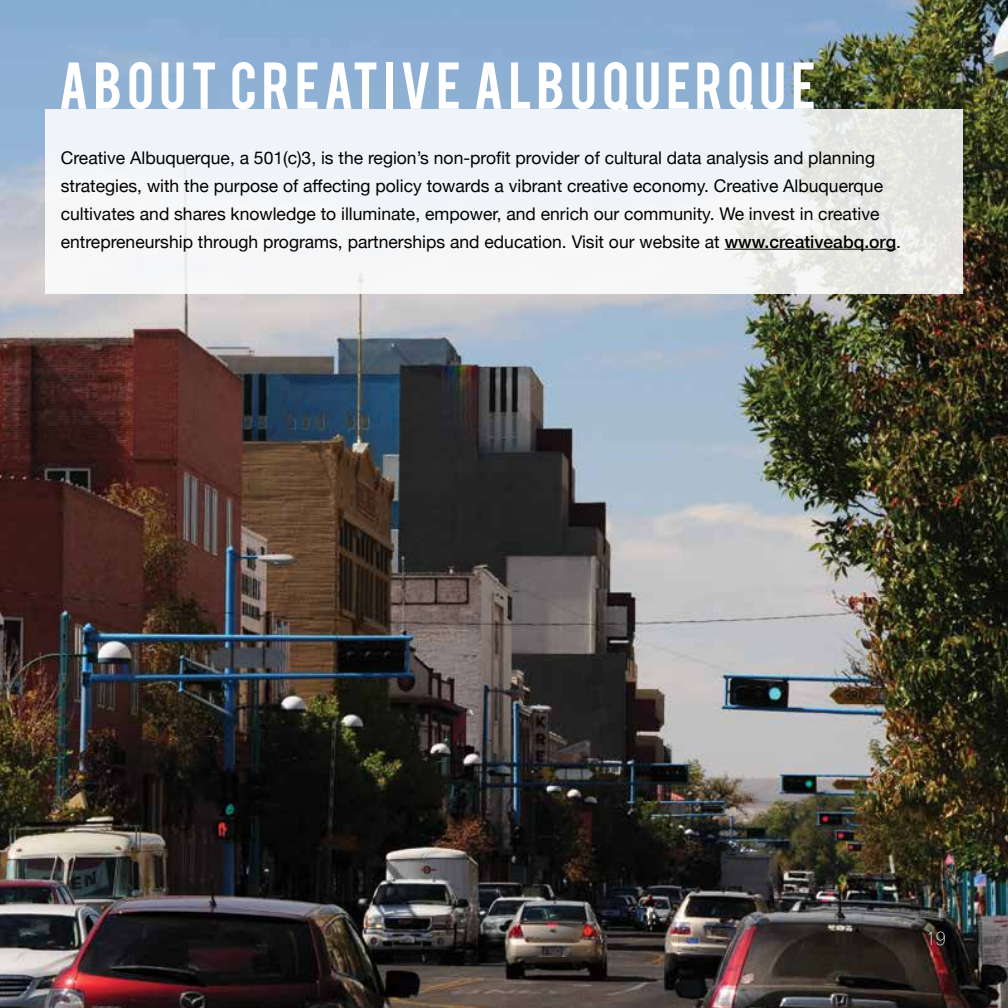
<style>
.page{position:relative;width:1008px;height:1008px;background:#fff}
.page>*{position:absolute;margin:0;border:0;box-sizing:border-box;transform-origin:0 0}
.t1{font:51.98px "Bebas";letter-spacing:.095em;color:#fff}
.t2{font:condensed 19.25px "Lane";color:#fff}
.t3{font:17.5px/28px "Helvetica Neue";color:#000}
.s1{font-weight:500}
</style>
<div class="page">
<img style="left:0;top:0;width:1008px;height:1008px">
<svg style="left:45px;top:109px;width:918px;height:184px;fill:#f1f4f8"></svg>
<hr style="left:725px;top:249px;width:171px;height:1px;background:#000">
<h1 class="t1" style="left:59px;top:48px;width:759px">ABOUT CREATIVE ALBUQUERQUE</h1>
<p class="t3" style="left:61px;top:142px;width:842px">Creative Albuquerque, a 501(c)3, is the region’s non-profit provider of cultural data analysis and planning strategies, with the purpose of affecting policy towards a vibrant creative economy. Creative Albuquerque cultivates and shares knowledge to illuminate, empower, and enrich our community. We invest in creative entrepreneurship through programs, partnerships and education. Visit our website at <span class="s1">www.creativeabq.org</span>.</p>
<p class="t2" style="left:926px;top:926px;width:22px">19</p>
</div>
